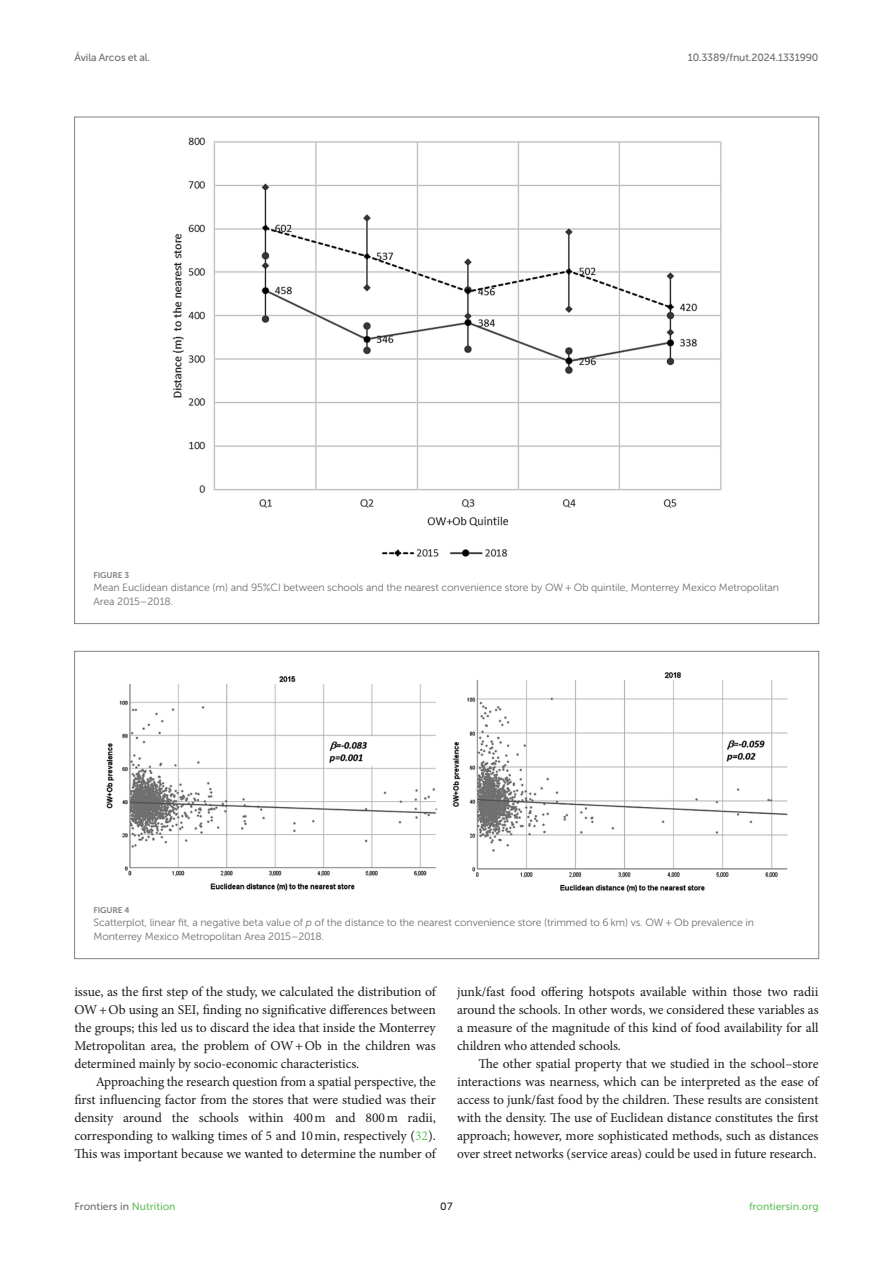
<style>
.page{position:relative;width:893px;height:1263px;background:#fff}
.page>*{position:absolute;margin:0;border:0;box-sizing:border-box;transform-origin:0 0}
.TEXT{font:13.5px/18px "Minion Pro";letter-spacing:-.005em;color:#1b1c1b;text-align:justify}
.FIG_LEG{font:10.5px/13.5px "Museo Sans 300";letter-spacing:-.01em;color:#706f70}
.t1{font:10.5px "Museo Sans 500";letter-spacing:-.015em;color:#706f70}
.t2{font:10.5px "Museo Sans 500";color:#65c161}
.t3{font:10.5px "Museo Sans 500";color:#1b1c1b}
.FIG_HD{font:8.25px "Museo Sans 700";letter-spacing:-.01em;color:#7e7f7f}
.s1{font-style:italic}
.s2{color:#65c161}
</style>
<div class="page">
<img style="left:172px;top:137px;width:550px;height:420px">
<img style="left:106px;top:672px;width:682px;height:220px">
<p class="t1" style="left:74px;top:51px;width:77px">Ávila Arcos et al.</p>
<p class="t1" style="left:688px;top:51px;width:132px">10.3389/fnut.2024.1331990</p>
<p class="FIG_HD" style="left:94px;top:570px;width:37px">FIGURE 3</p>
<p class="FIG_LEG" style="left:94px;top:581px;width:687px">Mean Euclidean distance (m) and 95%CI between schools and the nearest convenience store by OW + Ob quintile, Monterrey Mexico Metropolitan<br>Area 2015–2018.</p>
<p class="FIG_HD" style="left:94px;top:905px;width:37px">FIGURE 4</p>
<p class="FIG_LEG" style="left:94px;top:916px;width:662px">Scatterplot, linear fit, a negative beta value of <span class="s1">p</span> of the distance to the nearest convenience store (trimmed to 6 km) vs. OW + Ob prevalence in<br>Monterrey Mexico Metropolitan Area 2015–2018.</p>
<p class="TEXT" style="left:74px;top:983px;width:363px">issue, as the first step of the study, we calculated the distribution of OW+Ob using an SEI, finding no significative differences between the groups; this led us to discard the idea that inside the Monterrey Metropolitan area, the problem of OW+Ob in the children was determined mainly by socio-economic characteristics.</p>
<p class="TEXT" style="left:74px;top:1073px;width:363px;text-indent:21px">Approaching the research question from a spatial perspective, the first influencing factor from the stores that were studied was their density around the schools within 400m and 800m radii, corresponding to walking times of 5 and 10min, respectively (<span class="s2">32</span>).<br>This was important because we wanted to determine the number of</p>
<p class="TEXT" style="left:457px;top:983px;width:363px">junk/fast food offering hotspots available within those two radii around the schools. In other words, we considered these variables as a measure of the magnitude of this kind of food availability for all children who attended schools.</p>
<p class="TEXT" style="left:457px;top:1055px;width:363px;text-indent:21px">The other spatial property that we studied in the school–store interactions was nearness, which can be interpreted as the ease of access to junk/fast food by the children. These results are consistent with the density. The use of Euclidean distance constitutes the first approach; however, more sophisticated methods, such as distances over street networks (service areas) could be used in future research.</p>
<p class="t1" style="left:74px;top:1200px;width:103px">Frontiers in <span class="s2">Nutrition</span></p>
<p class="t3" style="left:440px;top:1200px;width:14px">07</p>
<p class="t2" style="left:749px;top:1200px;width:71px">frontiersin.org</p>
</div>
